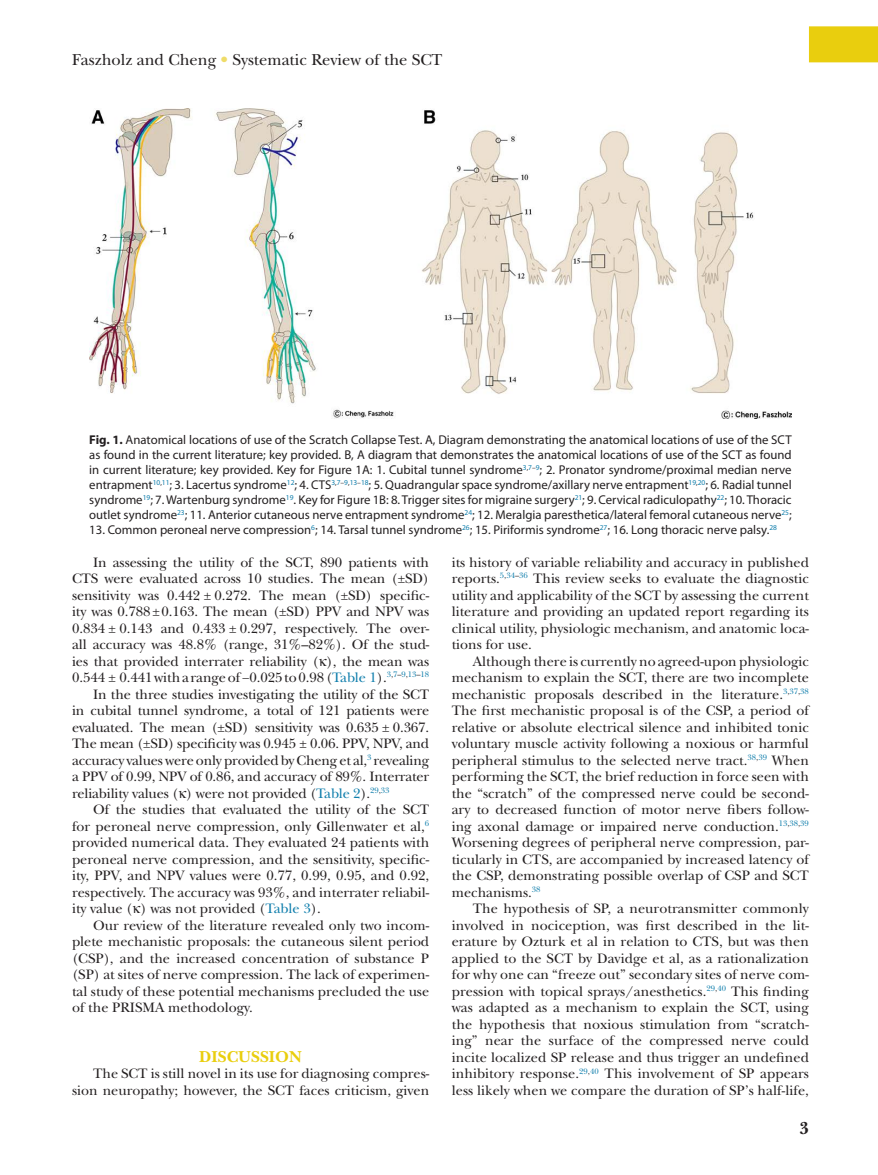
<style>
.page{position:relative;width:878px;height:1175px;background:#fff}
.page>*{position:absolute;margin:0;border:0;box-sizing:border-box;transform-origin:0 0}
.t1{font:700 18px "New Baskerville Std";color:#231f20}
.t2{font:16.5px "New Baskerville Std";color:#231f20}
.t3{font:700 16.5px "New Baskerville Std";color:#e9ce0e}
.t4{font:14.25px/16.5px "New Baskerville Std";color:#231f20;text-align:justify}
.t5{font:12.75px/15px "Myriad Pro";color:#231f20}
.s1{color:#efdc68}
.s2{font-weight:700}
.s3{font-family:"Gandhari Unicode"}
.s4{color:#0f7eac}
</style>
<div class="page">
<div style="left:808px;top:26px;width:70px;height:36px;background:#e9ce0e"></div>
<img style="left:89px;top:108px;width:702px;height:310px">
<p class="t2" style="left:72px;top:50px;width:372px">Faszholz and Cheng <span class="s1">•</span> Systematic Review of the SCT</p>
<p class="t5" style="left:89px;top:432px;width:704px"><span class="s2">Fig. 1.</span> Anatomical locations of use of the Scratch Collapse Test. A, Diagram demonstrating the anatomical locations of use of the SCT as found in the current literature; key provided. B, A diagram that demonstrates the anatomical locations of use of the SCT as found in current literature; key provided. Key for Figure 1A: 1. Cubital tunnel syndrome<sup>3</sup><sup>,</sup><sup>7</sup><sup>–</sup><sup>9</sup>; 2. Pronator syndrome/proximal median nerve entrapment<sup>10</sup><sup>,</sup><sup>11</sup>; 3. Lacertus syndrome<sup>12</sup>; 4. CTS<sup>3</sup><sup>,</sup><sup>7</sup><sup>–</sup><sup>9</sup><sup>,</sup><sup>13</sup><sup>–</sup><sup>18</sup>; 5. Quadrangular space syndrome/axillary nerve entrapment<sup>19</sup><sup>,</sup><sup>20</sup>; 6. Radial tunnel syndrome<sup>19</sup>; 7. Wartenburg syndrome<sup>19</sup>. Key for Figure 1B: 8. Trigger sites for migraine surgery<sup>21</sup>; 9. Cervical radiculopathy<sup>22</sup>; 10. Thoracic outlet syndrome<sup>23</sup>; 11. Anterior cutaneous nerve entrapment syndrome<sup>24</sup>; 12. Meralgia paresthetica/lateral femoral cutaneous nerve<sup>25</sup>;</p>
<p class="t5" style="left:89px;top:522px;width:689px">13. Common peroneal nerve compression<sup>6</sup>; 14. Tarsal tunnel syndrome<sup>26</sup>; 15. Piriformis syndrome<sup>27</sup>; 16. Long thoracic nerve palsy.<sup>28</sup></p>
<p class="t4" style="left:93px;top:554px;width:337px">In assessing the utility of the SCT, 890 patients with</p>
<p class="t4" style="left:72px;top:570px;width:359px">CTS were evaluated across 10 studies. The mean (±SD)</p>
<p class="t4" style="left:72px;top:587px;width:359px">sensitivity was 0.442 ± 0.272. The mean (±SD) specific-</p>
<p class="t4" style="left:72px;top:603px;width:358px">ity was 0.788±0.163. The mean (±SD) PPV and NPV was</p>
<p class="t4" style="left:72px;top:620px;width:359px">0.834 ± 0.143 and 0.433 ± 0.297, respectively. The over-</p>
<p class="t4" style="left:72px;top:636px;width:359px">all accuracy was 48.8% (range, 31%–82%). Of the stud-</p>
<p class="t4" style="left:72px;top:653px;width:358px">ies that provided interrater reliability (<span class="s3">κ</span>), the mean was</p>
<p class="t4" style="left:72px;top:669px;width:359px">0.544 ± 0.441 with a range of −0.025 to 0.98 (<span class="s4">Table 1</span>).<sup>3</sup><sup>,</sup><sup>7</sup><sup>–</sup><sup>9</sup><sup>,</sup><sup>13</sup><sup>–</sup><sup>18</sup></p>
<p class="t4" style="left:93px;top:686px;width:337px">In the three studies investigating the utility of the SCT</p>
<p class="t4" style="left:72px;top:702px;width:359px">in cubital tunnel syndrome, a total of 121 patients were</p>
<p class="t4" style="left:72px;top:719px;width:359px">evaluated. The mean (±SD) sensitivity was 0.635 ± 0.367.</p>
<p class="t4" style="left:72px;top:735px;width:358px">The mean (±SD) specificity was 0.945 ± 0.06. PPV, NPV, and</p>
<p class="t4" style="left:72px;top:752px;width:359px">accuracy values were only provided by Cheng et al,<sup>3</sup> revealing</p>
<p class="t4" style="left:72px;top:768px;width:359px">a PPV of 0.99, NPV of 0.86, and accuracy of 89%. Interrater</p>
<p class="t4" style="left:72px;top:785px;width:319px">reliability values (<span class="s3">κ</span>) were not provided (<span class="s4">Table 2</span>).<sup>29</sup><sup>,</sup><sup>33</sup></p>
<p class="t4" style="left:93px;top:801px;width:338px">Of the studies that evaluated the utility of the SCT</p>
<p class="t4" style="left:72px;top:818px;width:359px">for peroneal nerve compression, only Gillenwater et al,<sup>6</sup></p>
<p class="t4" style="left:72px;top:834px;width:359px">provided numerical data. They evaluated 24 patients with</p>
<p class="t4" style="left:72px;top:851px;width:358px">peroneal nerve compression, and the sensitivity, specific-</p>
<p class="t4" style="left:72px;top:867px;width:359px">ity, PPV, and NPV values were 0.77, 0.99, 0.95, and 0.92,</p>
<p class="t4" style="left:72px;top:884px;width:359px">respectively. The accuracy was 93%, and interrater reliabil-</p>
<p class="t4" style="left:72px;top:900px;width:250px">ity value (<span class="s3">κ</span>) was not provided (<span class="s4">Table 3</span>).</p>
<p class="t4" style="left:93px;top:917px;width:338px">Our review of the literature revealed only two incom-</p>
<p class="t4" style="left:72px;top:933px;width:359px">plete mechanistic proposals: the cutaneous silent period</p>
<p class="t4" style="left:72px;top:950px;width:359px">(CSP), and the increased concentration of substance P</p>
<p class="t4" style="left:72px;top:966px;width:359px">(SP) at sites of nerve compression. The lack of experimen-</p>
<p class="t4" style="left:72px;top:983px;width:358px">tal study of these potential mechanisms precluded the use</p>
<p class="t4" style="left:72px;top:999px;width:182px">of the PRISMA methodology.</p>
<p class="t3" style="left:199px;top:1046px;width:104px">DISCUSSION</p>
<p class="t4" style="left:72px;top:1065px;width:359px;text-align:right">The SCT is still novel in its use for diagnosing compres&shy;sion neuropathy; however, the SCT faces criticism, given</p>
<p class="t4" style="left:451px;top:554px;width:359px">its history of variable reliability and accuracy in published reports.<sup>5</sup><sup>,</sup><sup>34</sup><sup>–</sup><sup>36</sup> This review seeks to evaluate the diagnostic utility and applicability of the SCT by assessing the current literature and providing an updated report regarding its clinical utility, physiologic mechanism, and anatomic loca&shy;tions for use.</p>
<p class="t4" style="left:451px;top:653px;width:359px;text-indent:21px">Although there is currently no agreed-upon physiologic mechanism to explain the SCT, there are two incomplete mechanistic proposals described in the literature.<sup>3</sup><sup>,</sup><sup>37</sup><sup>,</sup><sup>38<br></sup>The first mechanistic proposal is of the CSP, a period of relative or absolute electrical silence and inhibited tonic voluntary muscle activity following a noxious or harmful peripheral stimulus to the selected nerve tract.<sup>38</sup><sup>,</sup><sup>39</sup> When performing the SCT, the brief reduction in force seen with the “scratch” of the compressed nerve could be second&shy;ary to decreased function of motor nerve fibers follow&shy;ing axonal damage or impaired nerve conduction.<sup>13</sup><sup>,</sup><sup>38</sup><sup>,</sup><sup>39<br></sup>Worsening degrees of peripheral nerve compression, par&shy;ticularly in CTS, are accompanied by increased latency of the CSP, demonstrating possible overlap of CSP and SCT mechanisms.<sup>38</sup></p>
<p class="t4" style="left:451px;top:900px;width:359px;text-indent:21px">The hypothesis of SP, a neurotransmitter commonly involved in nociception, was first described in the lit&shy;erature by Ozturk et al in relation to CTS, but was then applied to the SCT by Davidge et al, as a rationalization for why one can “freeze out” secondary sites of nerve com&shy;pression with topical sprays/anesthetics.<sup>29</sup><sup>,</sup><sup>40</sup> This finding was adapted as a mechanism to explain the SCT, using the hypothesis that noxious stimulation from “scratch&shy;ing” near the surface of the compressed nerve could incite localized SP release and thus trigger an undefined inhibitory response.<sup>29</sup><sup>,</sup><sup>40</sup> This involvement of SP appears less likely when we compare the duration of SP’s half-life,</p>
<p class="t1" style="left:799px;top:1118px;width:11px">3</p>
</div>
